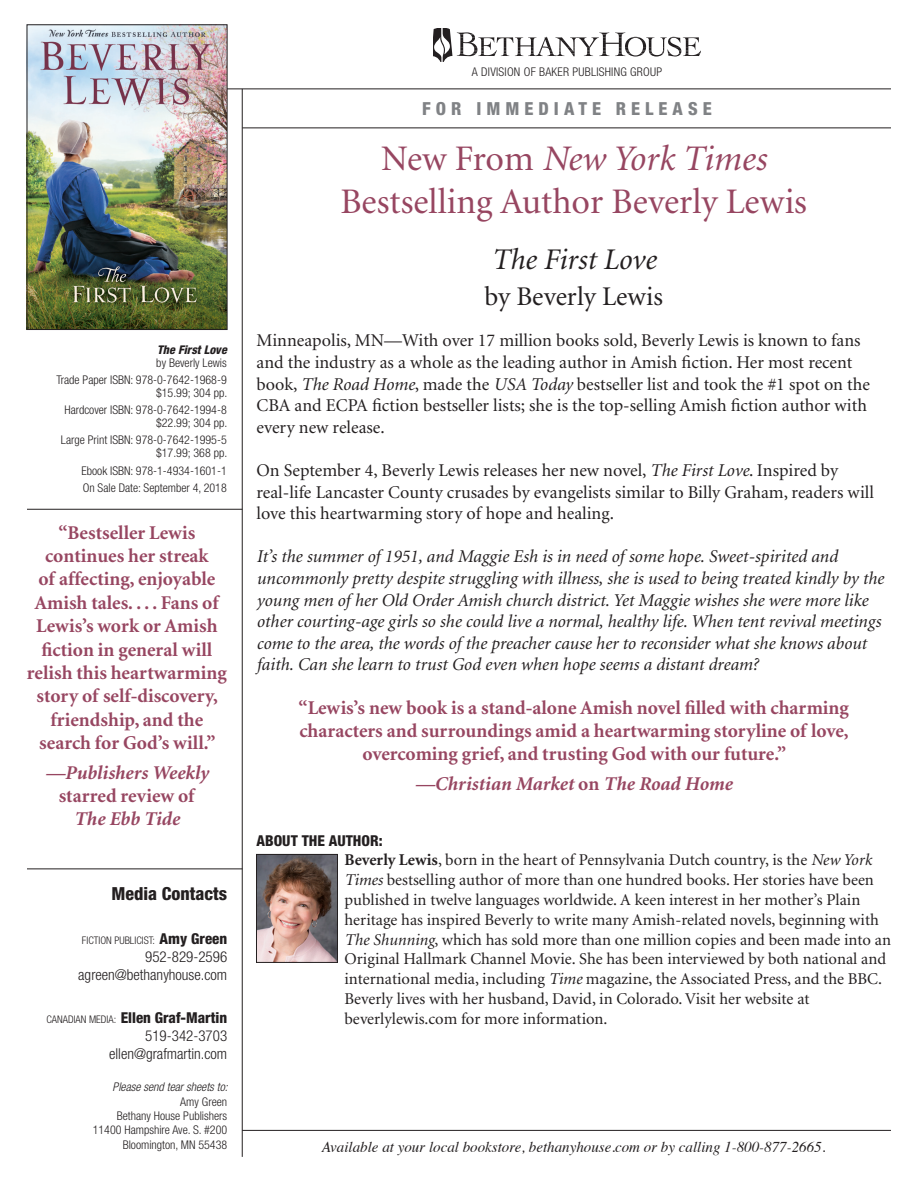
<style>
.page{position:relative;width:918px;height:1188px;background:#fff}
.page>*{position:absolute;margin:0;border:0;box-sizing:border-box;transform-origin:0 0}
.Head_1{font:36px/43.2px "Minion";color:#974661;text-align:center}
.Head_2{font:italic 30px "Minion";color:#231f20}
.Head_2-2{font:27px "Minion";color:#231f20}
.t1{font:700 19.5px/23.4px "Minion";color:#974661;text-align:center}
.Quote_Author{font:italic 700 19.5px/23.4px "Minion";color:#974661;text-align:center}
.Body_text{font:18px/21.6px "Minion";color:#231f20}
.Body_text-2{font:italic 18px/21.6px "Minion";color:#231f20}
.t2{font:800 condensed 18px "Helvetica Neue";letter-spacing:.28em;color:#808285}
.t3{font:800 condensed 18px "Helvetica Neue";color:#231f20}
.Body_text-3{font:16.5px/19.8px "Minion";color:#231f20}
.t4{font:italic 15px "Times";color:#231f20}
.t5{font:300 condensed 15px "Helvetica Neue";color:#231f20}
.About_the_Author_Hea{font:800 condensed 15px "Helvetica Neue";color:#231f20}
.Book_ID{font:300 condensed 12px "Helvetica Neue";color:#231f20}
.Book_ID-2{font:300 condensed 12px "Helvetica Neue";letter-spacing:.02em;color:#231f20}
.t6{font:italic 300 condensed 12px "Helvetica Neue";color:#231f20}
.Book_Title{font:300 condensed 12px "Helvetica Neue";color:#231f20}
.Book_Title-2{font:italic 800 condensed 12px "Helvetica Neue";color:#231f20}
.t7{font:300 condensed 10.5px "Helvetica Neue";color:#231f20}
.s1{font-style:normal}
.s2{font-weight:800;font-size:15px}
.s3{font-weight:300;font-size:10.5px}
.s4{font-style:italic}
.s5{font-weight:700}
</style>
<div class="page">
<hr style="left:242px;top:89px;width:1px;height:1068px;background:#231f20">
<hr style="left:242px;top:1130px;width:649px;height:1px;background:#231f20">
<svg style="left:434px;top:28px;width:266px;height:34px"></svg>
<hr style="left:227px;top:89px;width:664px;height:1px;background:#231f20">
<hr style="left:242px;top:128px;width:649px;height:1px;background:#231f20">
<hr style="left:27px;top:869px;width:216px;height:1px;background:#231f20">
<hr style="left:27px;top:509px;width:215px;height:1px;background:#231f20">
<img style="left:29px;top:27px;width:196px;height:301px">
<div style="left:27px;top:25px;width:200px;height:305px;border:1px solid #231f20"></div>
<img style="left:258px;top:856px;width:78px;height:105px">
<div style="left:256px;top:854px;width:82px;height:109px;border:1px solid #231f20"></div>
<p class="Book_Title-2" style="left:157px;top:342px;width:71px">The First Love</p>
<p class="Book_Title" style="left:156px;top:356px;width:72px">by Beverly Lewis</p>
<p class="Book_ID" style="left:56px;top:373px;width:172px">Trade Paper ISBN: 978-0-7642-1968-9</p>
<p class="Book_ID" style="left:156px;top:386px;width:73px">$15.99; 304 pp.</p>
<p class="Book_ID" style="left:64px;top:403px;width:164px">Hardcover ISBN: 978-0-7642-1994-8</p>
<p class="Book_ID" style="left:156px;top:416px;width:73px">$22.99; 304 pp.</p>
<p class="Book_ID" style="left:61px;top:433px;width:167px">Large Print ISBN: 978-0-7642-1995-5</p>
<p class="Book_ID" style="left:156px;top:446px;width:73px">$17.99; 368 pp.</p>
<p class="Book_ID" style="left:82px;top:464px;width:147px">Ebook ISBN: 978-1-4934-1601-1</p>
<p class="Book_ID" style="left:83px;top:481px;width:146px">On Sale Date: September 4, 2018</p>
<p class="t1" style="left:27px;top:521px;width:201px">“Bestseller Lewis continues her streak<br>of affecting, enjoyable<br>Amish tales. . . . Fans of<br>Lewis’s work or Amish fiction in general will relish this heartwarming story of self-discovery, friendship, and the search for God’s will.”</p>
<p class="Quote_Author" style="left:45px;top:761px;width:165px">—Publishers Weekly <span class="s1">starred review of<br></span>The Ebb Tide</p>
<p class="t3" style="left:112px;top:883px;width:117px">Media Contacts</p>
<p class="t7" style="left:82px;top:934px;width:147px">FICTION PUBLICIST: <span class="s2">Amy Green</span></p>
<p class="t5" style="left:145px;top:948px;width:83px">952-829-2596</p>
<p class="t5" style="left:78px;top:966px;width:151px">agreen@bethanyhouse.com</p>
<p class="About_the_Author_Hea" style="left:46px;top:1008px;width:182px"><span class="s3">CANADIAN MEDIA:</span> Ellen Graf-Martin</p>
<p class="t5" style="left:145px;top:1027px;width:83px">519-342-3703</p>
<p class="t5" style="left:109px;top:1045px;width:120px">ellen@grafmartin.com</p>
<p class="t6" style="left:113px;top:1080px;width:117px">Please send tear sheets to:</p>
<p class="Book_ID" style="left:180px;top:1094px;width:48px">Amy Green</p>
<p class="Book_ID" style="left:117px;top:1109px;width:112px">Bethany House Publishers</p>
<p class="Book_ID" style="left:93px;top:1123px;width:136px">11400 Hampshire Ave. S. #200</p>
<p class="Book_ID" style="left:123px;top:1138px;width:106px">Bloomington, MN 55438</p>
<p class="Book_ID-2" style="left:472px;top:65px;width:192px">A DIVISION OF BAKER PUBLISHING GROUP</p>
<p class="t2" style="left:422px;top:97px;width:291px">FOR IMMEDIATE RELEASE</p>
<p class="Head_1" style="left:340px;top:138px;width:468px">New From <span class="s4">New York Times<br></span>Bestselling Author Beverly Lewis</p>
<p class="Head_2" style="left:491px;top:245px;width:166px">The First Love</p>
<p class="Head_2-2" style="left:485px;top:283px;width:180px">by Beverly Lewis</p>
<p class="Body_text" style="left:256px;top:331px;width:615px">Minneapolis, MN—With over 17 million books sold, Beverly Lewis is known to fans and the industry as a whole as the leading author in Amish fiction. Her most recent book, <span class="s4">The Road Home</span>, made the <span class="s4">USA Today</span> bestseller list and took the #1 spot on the CBA and ECPA fiction bestseller lists; she is the top-selling Amish fiction author with every new release.</p>
<p class="Body_text" style="left:256px;top:460px;width:619px">On September 4, Beverly Lewis releases her new novel, <span class="s4">The First Love</span>. Inspired by real-life Lancaster County crusades by evangelists similar to Billy Graham, readers will love this heartwarming story of hope and healing.</p>
<p class="Body_text-2" style="left:256px;top:547px;width:629px">It’s the summer of 1951, and Maggie Esh is in need of some hope. Sweet-spirited and uncommonly pretty despite struggling with illness, she is used to being treated kindly by the young men of her Old Order Amish church district. Yet Maggie wishes she were more like other courting-age girls so she could live a normal, healthy life. When tent revival meetings come to the area, the words of the preacher cause her to reconsider what she knows about faith. Can she learn to trust God even when hope seems a distant dream?</p>
<p class="t1" style="left:299px;top:696px;width:552px">“Lewis’s new book is a stand-alone Amish novel filled with charming characters and surroundings amid a heartwarming storyline of love, overcoming grief, and trusting God with our future.”</p>
<p class="Quote_Author" style="left:415px;top:773px;width:319px">—Christian Market <span class="s1">on</span> The Road Home</p>
<p class="About_the_Author_Hea" style="left:256px;top:831px;width:128px">ABOUT THE AUTHOR:</p>
<p class="Body_text-3" style="left:344px;top:851px;width:548px"><span class="s5">Beverly Lewis</span>, born in the heart of Pennsylvania Dutch country, is the <span class="s4">New York Times</span> bestselling author of more than one hundred books. Her stories have been published in twelve languages worldwide. A keen interest in her mother’s Plain heritage has inspired Beverly to write many Amish-related novels, beginning with <span class="s4">The Shunning</span>, which has sold more than one million copies and been made into an Original Hallmark Channel Movie. She has been interviewed by both national and international media, including <span class="s4">Time</span> magazine, the Associated Press, and the BBC.<br>Beverly lives with her husband, David, in Colorado. Visit her website at beverlylewis.com for more information.</p>
<p class="t4" style="left:322px;top:1134px;width:505px">Available at your local bookstore, bethanyhouse.com or by calling 1-800-877-2665.</p>
</div>
